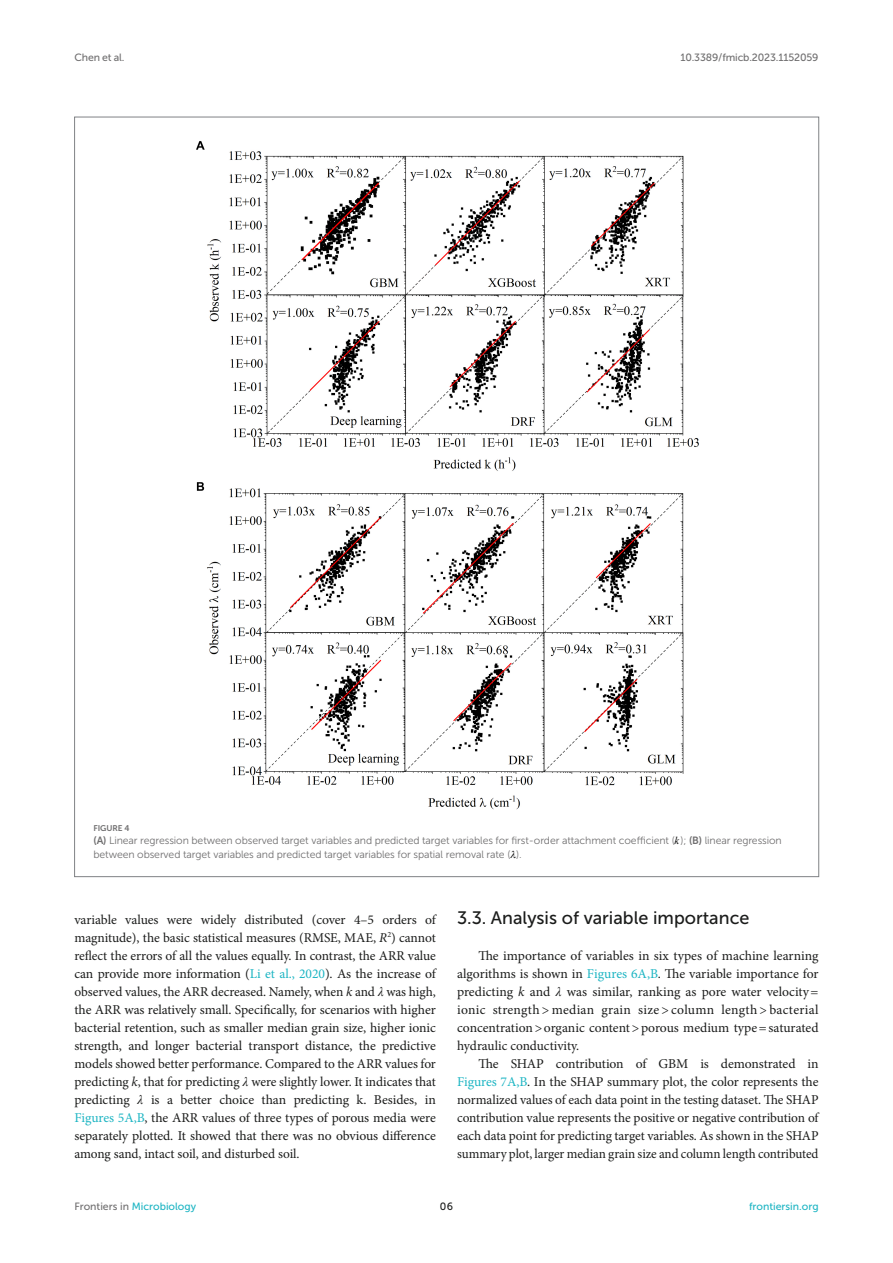
<style>
.page{position:relative;width:893px;height:1263px;background:#fff}
.page>*{position:absolute;margin:0;border:0;box-sizing:border-box;transform-origin:0 0}
.HEAD_2{font:18px "Museo Sans 500";color:#1b1c1b}
.TEXT{font:13.5px/18px "Minion Pro";letter-spacing:-.005em;color:#1b1c1b;text-align:justify}
.TEXT_FLUSH{font:13.5px/18px "Minion Pro";color:#1b1c1b;text-align:justify}
.FIG_LEG{font:10.5px/13.5px "Museo Sans 300";letter-spacing:-.01em;color:#706f70}
.t1{font:10.5px "Museo Sans 500";color:#1db5c3}
.t2{font:10.5px "Museo Sans 500";letter-spacing:-.015em;color:#706f70}
.t3{font:10.5px "Museo Sans 500";color:#1b1c1b}
.FIG_HD{font:8.25px "Museo Sans 700";letter-spacing:-.01em;color:#706f70}
.s1{font-family:"Museo Sans 700"}
.s2{font-family:"Times New Roman";font-style:italic;color:#000}
.s3{font-style:italic}
.s4{color:#1db5c3}
.s5{font-family:"STIX General";font-style:italic}
.s6{color:#706f70}
</style>
<div class="page">
<img style="left:196px;top:141px;width:503px;height:669px">
<p class="t2" style="left:74px;top:51px;width:52px">Chen et al.</p>
<p class="t2" style="left:680px;top:51px;width:140px">10.3389/fmicb.2023.1152059</p>
<p class="FIG_HD" style="left:94px;top:823px;width:37px">FIGURE 4</p>
<p class="FIG_LEG" style="left:94px;top:834px;width:690px"><span class="s1">(A)</span> Linear regression between observed target variables and predicted target variables for first-order attachment coefficient (<span class="s2">k</span> ); <span class="s1">(B)</span> linear regression between observed target variables and predicted target variables for spatial removal rate ( ).</p>
<p class="TEXT" style="left:74px;top:911px;width:363px">variable values were widely distributed (cover 4–5 orders of magnitude), the basic statistical measures (RMSE, MAE, <span class="s3">R</span><sup>2</sup>) cannot reflect the errors of all the values equally. In contrast, the ARR value can provide more information (<span class="s4">Li et al., 2020</span>). As the increase of observed values, the ARR decreased. Namely, when <span class="s3">k</span> and <span class="s5">λ</span> was high, the ARR was relatively small. Specifically, for scenarios with higher bacterial retention, such as smaller median grain size, higher ionic strength, and longer bacterial transport distance, the predictive models showed better performance. Compared to the ARR values for predicting <span class="s3">k</span>, that for predicting <span class="s5">λ</span> were slightly lower. It indicates that predicting <span class="s5">λ</span> is a better choice than predicting k. Besides, in <span class="s4">Figures 5A,B</span>, the ARR values of three types of porous media were separately plotted. It showed that there was no obvious difference among sand, intact soil, and disturbed soil.</p>
<p class="HEAD_2" style="left:457px;top:908px;width:294px">3.3. Analysis of variable importance</p>
<p class="TEXT_FLUSH" style="left:457px;top:947px;width:363px;text-indent:21px">The importance of variables in six types of machine learning algorithms is shown in <span class="s4">Figures 6A,B</span>. The variable importance for predicting <span class="s3">k</span> and <span class="s5">λ</span> was similar, ranking as pore water velocity= ionic strength &gt; median grain size &gt; column length &gt; bacterial concentration&gt;organic content&gt;porous medium type=saturated hydraulic conductivity.</p>
<p class="TEXT" style="left:457px;top:1055px;width:363px;text-indent:21px">The SHAP contribution of GBM is demonstrated in <span class="s4">Figures 7A,B</span>. In the SHAP summary plot, the color represents the normalized values of each data point in the testing dataset. The SHAP contribution value represents the positive or negative contribution of each data point for predicting target variables. As shown in the SHAP summary plot, larger median grain size and column length contributed</p>
<p class="t1" style="left:74px;top:1200px;width:123px"><span class="s6">Frontiers in</span> Microbiology</p>
<p class="t3" style="left:440px;top:1200px;width:15px">06</p>
<p class="t1" style="left:749px;top:1200px;width:71px">frontiersin.org</p>
</div>
